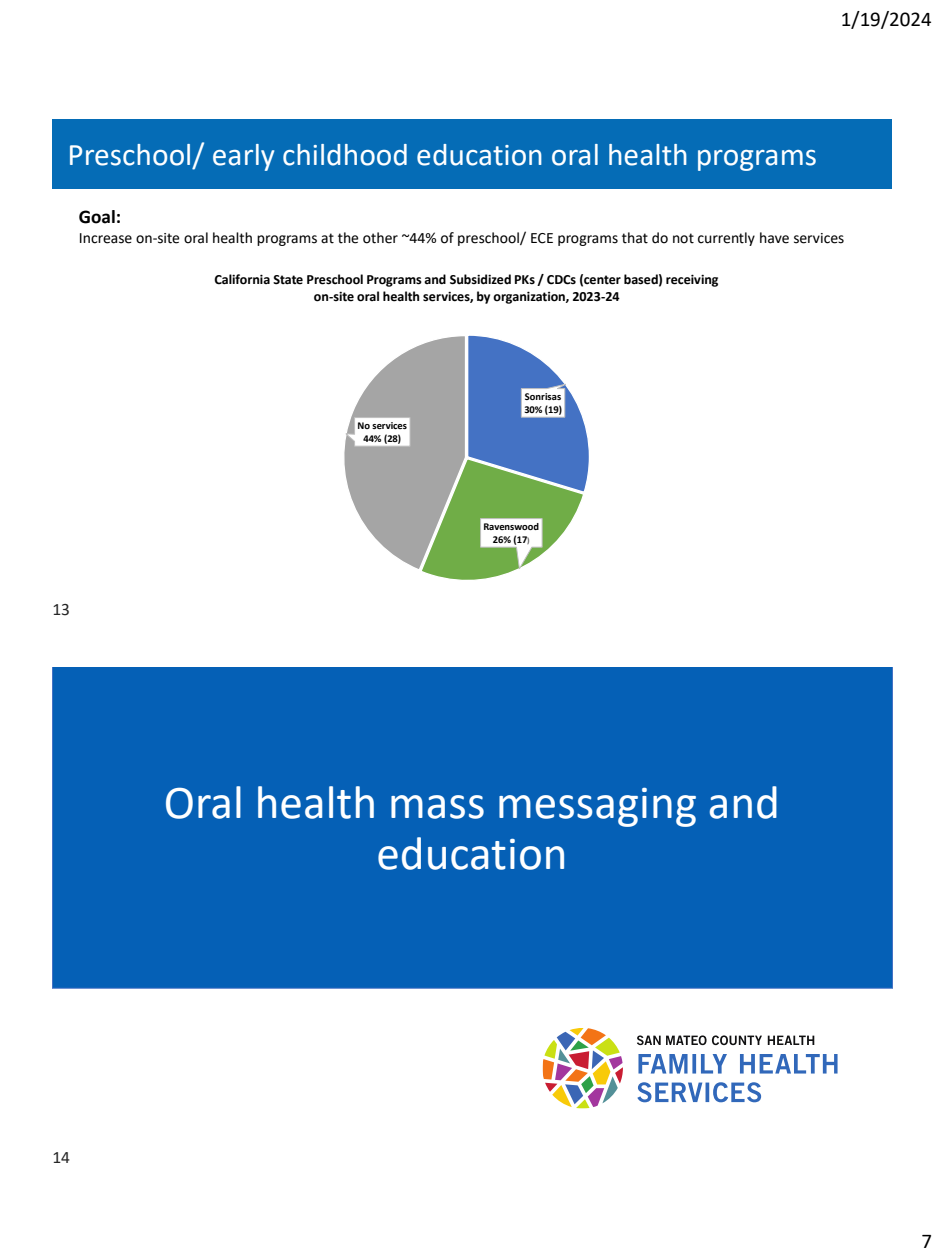
<style>
.page{position:relative;width:945px;height:1260px;background:#fff}
.page>*{position:absolute;margin:0;border:0;box-sizing:border-box;transform-origin:0 0}
.t1{font:47.25px/51.1px "Calibri";color:#fff;text-align:center}
.t2{font:31.5px "Calibri";color:#fff}
.t3{font:21px "Calibri";color:#000}
.t4{font:700 19.25px "Calibri";color:#000}
.t5{font:17.5px "Calibri";color:#262626}
.t6{font:15.75px "Calibri";color:#000}
.t7{font:700 14px/17.2px "Calibri";color:#000;text-align:center}
.t8{font:700 10.5px/12.8px "Calibri";color:#000;text-align:center}
.s1{font-size:8.05px;color:#595959}
</style>
<div class="page">
<div style="left:52px;top:120px;width:840px;height:69px;background:#056cb6"></div>
<svg style="left:344px;top:335px;width:245px;height:245px"></svg>
<div style="left:52px;top:668px;width:840px;height:321px;background:#0560b6"></div>
<svg style="left:542px;top:1028px;width:81px;height:81px"></svg>
<svg style="left:637px;top:1035px;width:125px;height:10px"></svg>
<svg style="left:768px;top:1036px;width:46px;height:9px"></svg>
<svg style="left:638px;top:1054px;width:89px;height:20px"></svg>
<svg style="left:740px;top:1054px;width:98px;height:20px"></svg>
<svg style="left:637px;top:1082px;width:124px;height:20px"></svg>
<h3 class="t3" style="left:841px;top:10px;width:93px">1/19/2024</h3>
<p class="t2" style="left:68px;top:141px;width:751px">Preschool/ early childhood education oral health programs</p>
<p class="t4" style="left:79px;top:209px;width:44px">Goal:</p>
<p class="t6" style="left:79px;top:231px;width:767px">Increase on-site oral health programs at the other ~44% of preschool/ ECE programs that do not currently have services</p>
<p class="t7" style="left:215px;top:272px;width:505px">California State Preschool Programs and Subsidized PKs / CDCs (center based) receiving on-site oral health services, by organization, 2023-24</p>
<p class="t5" style="left:52px;top:602px;width:19px">13</p>
<p class="t8" style="left:358px;top:420px;width:51px">No services<br>44% (28)</p>
<p class="t8" style="left:524px;top:391px;width:39px;text-align:left">Sonrisas<br>30% (19)</p>
<p class="t8" style="left:483px;top:521px;width:57px">Ravenswood<br>26% (17<span class="s1">)</span></p>
<p class="t1" style="left:164px;top:781px;width:618px">Oral health mass messaging and education</p>
<p class="t5" style="left:52px;top:1150px;width:19px">14</p>
<h3 class="t3" style="left:921px;top:1233px;width:12px">7</h3>
</div>
